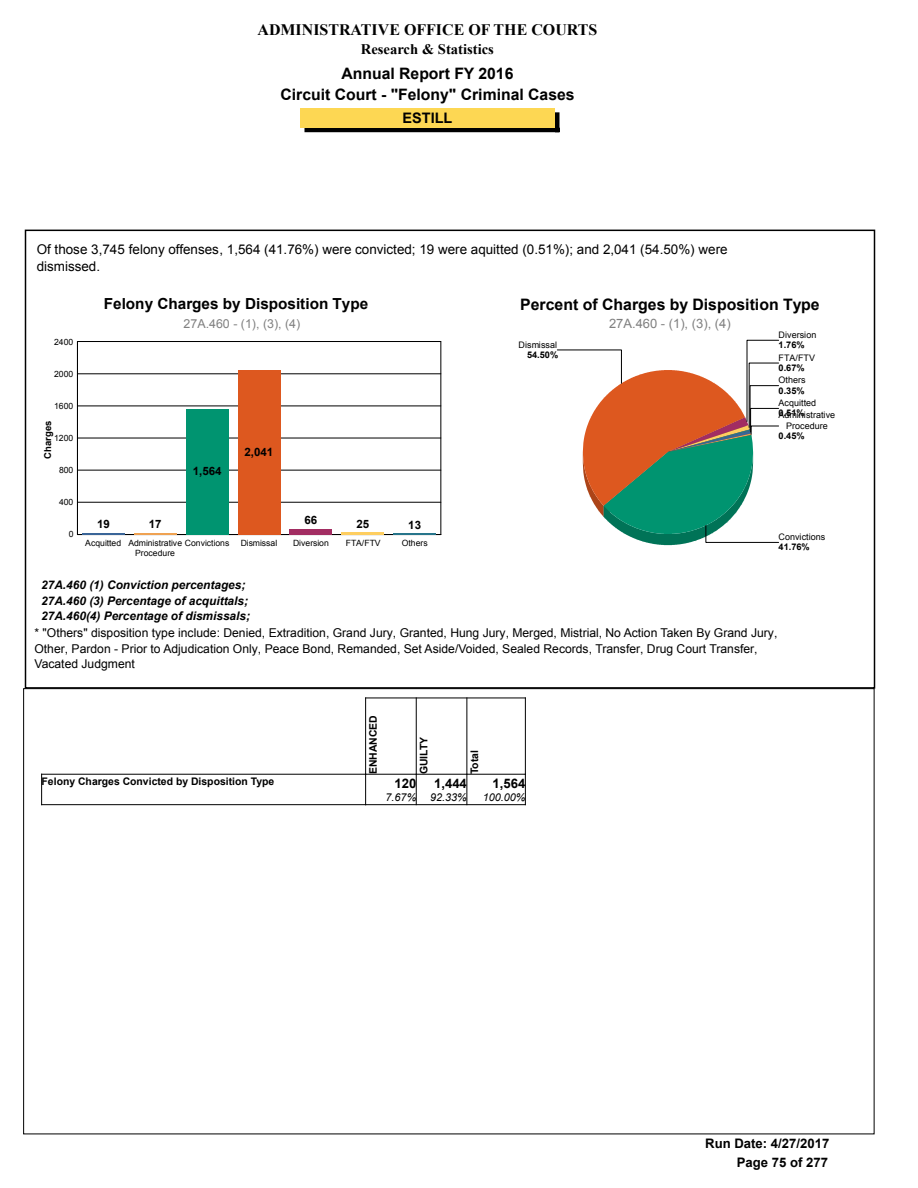
<style>
.page{position:relative;width:918px;height:1188px;background:#fff}
.page>*{position:absolute;margin:0;border:0;box-sizing:border-box;transform-origin:0 0}
.t1{font:15.9px "Times New Roman Bold";color:#000}
.t2{font:700 15.75px/21.1px "Arial";color:#000;text-align:center}
.t3{font:700 15.3px "Arial";color:#000}
.t4{font:14.7px "Times New Roman Bold";color:#000}
.t5{font:700 14.4px "Arial";color:#000}
.t6{font:13.35px/17.1px "Arial";color:#000}
.t7{font:700 13.2px "Arial";color:#000}
.t8{font:12.9px "Arial";color:#808080}
.t9{font:12.45px "Arial";color:#808080}
.t10{font:12.15px/15.3px "Arial";color:#000}
.t11{font:italic 700 11.85px/15.6px "Arial";color:#000}
.t12{font:700 11.55px "Arial";color:#000}
.t13{font:italic 10.8px "Arial";color:#000}
.t14{font:700 10.35px "Arial";color:#000}
.t15{font:700 9.6px "Arial";color:#000}
.t16{font:700 9.15px "Arial";color:#000}
.t17{font:9px/10.2px "Arial";color:#000;text-align:center}
.t18{font:8.55px/9.9px "Arial";color:#000;text-align:center}
</style>
<div class="page">
<svg style="left:304px;top:112px;width:256px;height:20px"></svg>
<div style="left:300px;top:108px;width:255px;height:20px;background:#fdd753"></div>
<div style="left:25px;top:230px;width:850px;height:459px;border:2px solid #000"></div>
<hr style="left:77px;top:502px;width:364px;height:1px;background:#000">
<hr style="left:77px;top:470px;width:364px;height:1px;background:#000">
<hr style="left:77px;top:438px;width:364px;height:1px;background:#000">
<hr style="left:77px;top:406px;width:364px;height:1px;background:#000">
<hr style="left:77px;top:374px;width:364px;height:1px;background:#000">
<hr style="left:77px;top:341px;width:364px;height:1px;background:#000">
<hr style="left:77px;top:342px;width:1px;height:193px;background:#000">
<hr style="left:77px;top:534px;width:364px;height:1px;background:#000">
<hr style="left:82px;top:533px;width:43px;height:2px;background:#3a6598">
<hr style="left:134px;top:533px;width:42px;height:2px;background:#efa252">
<div style="left:186px;top:409px;width:42px;height:126px;background:#009470"></div>
<div style="left:238px;top:370px;width:42px;height:165px;background:#dd581f"></div>
<div style="left:290px;top:529px;width:42px;height:6px;background:#a22d62"></div>
<hr style="left:342px;top:532px;width:42px;height:3px;background:#fece60">
<hr style="left:394px;top:533px;width:42px;height:2px;background:#27758b">
<svg style="left:557px;top:340px;width:222px;height:205px"></svg>
<hr style="left:416px;top:774px;width:1px;height:31px;background:#000">
<hr style="left:467px;top:774px;width:1px;height:31px;background:#000">
<hr style="left:467px;top:698px;width:1px;height:76px;background:#000">
<hr style="left:416px;top:698px;width:1px;height:76px;background:#000">
<hr style="left:42px;top:774px;width:324px;height:1px;background:#000">
<hr style="left:42px;top:804px;width:324px;height:1px;background:#000">
<hr style="left:41px;top:774px;width:1px;height:31px;background:#000">
<hr style="left:365px;top:774px;width:1px;height:31px;background:#000">
<hr style="left:366px;top:698px;width:159px;height:1px;background:#000">
<hr style="left:365px;top:698px;width:1px;height:76px;background:#000">
<hr style="left:525px;top:698px;width:1px;height:76px;background:#000">
<hr style="left:366px;top:774px;width:159px;height:1px;background:#000">
<hr style="left:366px;top:804px;width:159px;height:1px;background:#000">
<hr style="left:525px;top:774px;width:1px;height:31px;background:#000">
<h1 class="t1" style="left:257px;top:20px;width:341px">ADMINISTRATIVE OFFICE OF THE COURTS</h1>
<p class="t4" style="left:361px;top:41px;width:135px">Research &amp; Statistics</p>
<p class="t2" style="left:280px;top:63px;width:296px">Annual Report FY 2016<br>Circuit Court - "Felony" Criminal Cases</p>
<p class="t5" style="left:403px;top:110px;width:51px">ESTILL</p>
<p class="t6" style="left:37px;top:241px;width:692px">Of those 3,745 felony offenses, 1,564 (41.76%) were convicted; 19 were aquitted (0.51%); and 2,041 (54.50%) were dismissed.</p>
<p class="t18" style="left:54px;top:337px;width:21px">2400</p>
<p class="t18" style="left:54px;top:369px;width:21px">2000</p>
<p class="t18" style="left:54px;top:401px;width:21px">1600</p>
<p class="t15" style="left:42px;top:459px;width:40px;rotate:-90deg">Charges</p>
<p class="t18" style="left:54px;top:433px;width:21px">1200</p>
<p class="t18" style="left:59px;top:465px;width:16px">800</p>
<p class="t18" style="left:59px;top:497px;width:16px">400</p>
<p class="t18" style="left:69px;top:529px;width:6px">0</p>
<p class="t3" style="left:104px;top:296px;width:266px">Felony Charges by Disposition Type</p>
<p class="t9" style="left:184px;top:317px;width:118px">27A.460 - (1), (3), (4)</p>
<p class="t12" style="left:97px;top:518px;width:14px">19</p>
<p class="t12" style="left:149px;top:518px;width:14px">17</p>
<p class="t12" style="left:193px;top:465px;width:30px">1,564</p>
<p class="t12" style="left:244px;top:446px;width:30px">2,041</p>
<p class="t12" style="left:304px;top:514px;width:14px">66</p>
<p class="t12" style="left:356px;top:517px;width:14px">25</p>
<p class="t12" style="left:408px;top:518px;width:14px">13</p>
<p class="t18" style="left:85px;top:538px;width:146px">Acquitted Administrative Convictions<br>Procedure</p>
<p class="t18" style="left:241px;top:538px;width:38px">Dismissal</p>
<p class="t18" style="left:293px;top:538px;width:37px">Diversion</p>
<p class="t18" style="left:346px;top:538px;width:36px">FTA/FTV</p>
<p class="t18" style="left:402px;top:538px;width:27px">Others</p>
<p class="t2" style="left:520px;top:294px;width:301px">Percent of Charges by Disposition Type</p>
<p class="t8" style="left:609px;top:317px;width:123px">27A.460 - (1), (3), (4)</p>
<p class="t17" style="left:779px;top:330px;width:39px">Diversion</p>
<p class="t16" style="left:779px;top:363px;width:28px">0.67%</p>
<p class="t17" style="left:519px;top:339px;width:40px">Dismissal</p>
<p class="t16" style="left:779px;top:340px;width:28px">1.76%</p>
<p class="t16" style="left:527px;top:350px;width:33px">54.50%</p>
<p class="t17" style="left:779px;top:352px;width:38px">FTA/FTV</p>
<p class="t16" style="left:779px;top:385px;width:28px">0.35%</p>
<p class="t17" style="left:779px;top:375px;width:29px">Others</p>
<p class="t16" style="left:779px;top:408px;width:28px">0.51%</p>
<p class="t17" style="left:779px;top:398px;width:39px">Acquitted</p>
<p class="t16" style="left:779px;top:431px;width:28px">0.45%</p>
<p class="t17" style="left:779px;top:410px;width:58px">Administrative<br>Procedure</p>
<p class="t17" style="left:779px;top:532px;width:48px">Convictions</p>
<p class="t16" style="left:779px;top:542px;width:33px">41.76%</p>
<p class="t11" style="left:41px;top:577px;width:210px">27A.460 (1) Conviction percentages;<br>27A.460 (3) Percentage of acquittals;<br>27A.460(4) Percentage of dismissals;</p>
<p class="t10" style="left:34px;top:625px;width:744px">* "Others" disposition type include: Denied, Extradition, Grand Jury, Granted, Hung Jury, Merged, Mistrial, No Action Taken By Grand Jury,<br>Other, Pardon - Prior to Adjudication Only, Peace Bond, Remanded, Set Aside/Voided, Sealed Records, Transfer, Drug Court Transfer,<br>Vacated Judgment</p>
<p class="t14" style="left:367px;top:774px;width:61px;rotate:-90deg">ENHANCED</p>
<p class="t14" style="left:418px;top:774px;width:39px;rotate:-90deg">GUILTY</p>
<p class="t14" style="left:469px;top:774px;width:26px;rotate:-90deg">Total</p>
<p class="t14" style="left:42px;top:776px;width:234px">Felony Charges Convicted by Disposition Type</p>
<p class="t7" style="left:394px;top:776px;width:23px">120</p>
<p class="t13" style="left:386px;top:791px;width:32px">7.67%</p>
<p class="t7" style="left:434px;top:776px;width:34px">1,444</p>
<p class="t13" style="left:430px;top:791px;width:38px">92.33%</p>
<p class="t7" style="left:493px;top:776px;width:34px">1,564</p>
<p class="t13" style="left:483px;top:791px;width:44px">100.00%</p>
<p class="t7" style="left:705px;top:1136px;width:126px">Run Date: 4/27/2017</p>
<p class="t7" style="left:737px;top:1155px;width:93px">Page 75 of 277</p>
</div>
